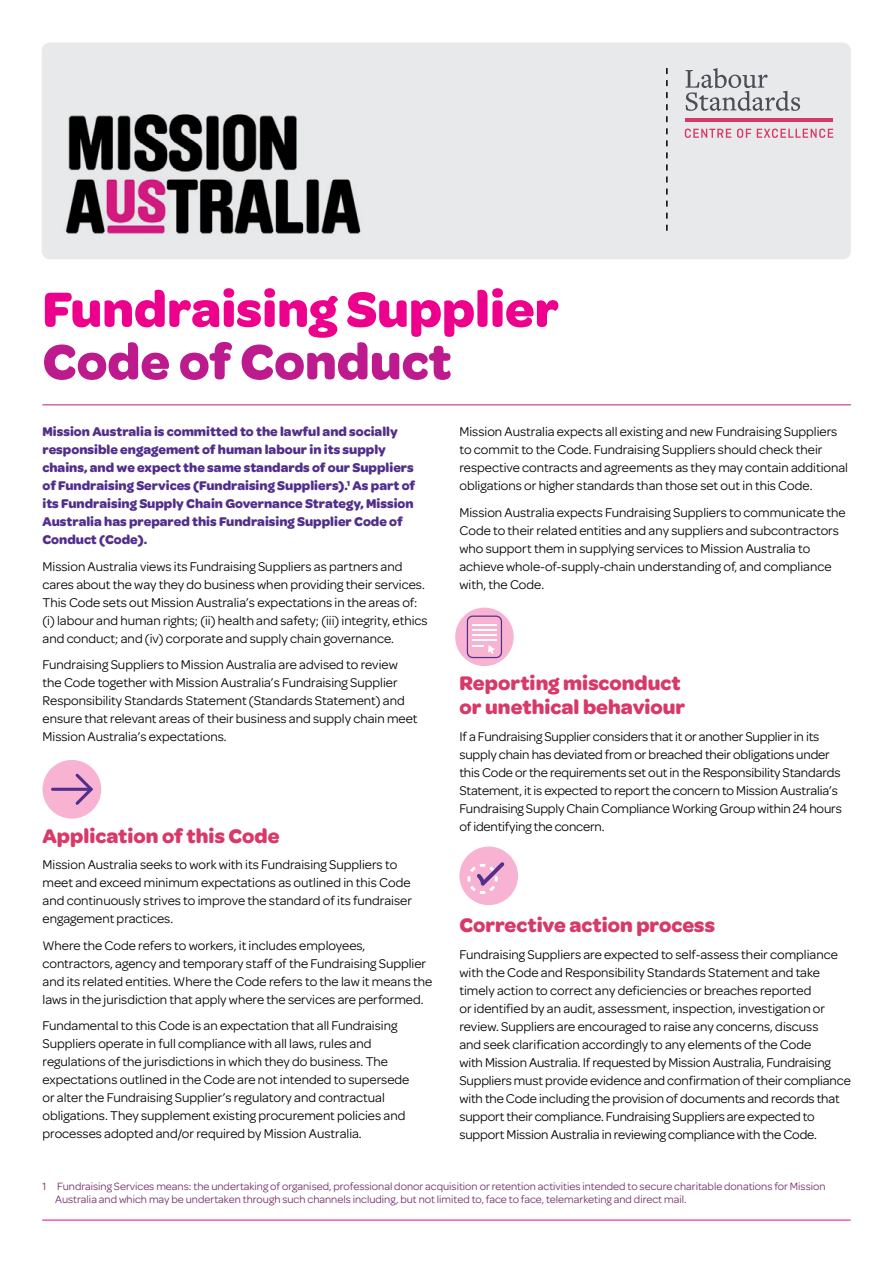
<style>
.page{position:relative;width:893px;height:1263px;background:#fff}
.page>*{position:absolute;margin:0;border:0;box-sizing:border-box;transform-origin:0 0}
.t1{font:700 52.5px "Omnes";color:#ec008c}
.t2{font:700 52.5px "Omnes";color:#bd1a8d}
.t3{font:700 21px/24px "Omnes";color:#d83968}
.t4{font:13.5px/18px "Omnes";color:#000}
.t5{font:700 13.5px/18px "Omnes";color:#522f8c}
.t6{font:11.25px/13.5px "Omnes";color:#722d69}
</style>
<div class="page">
<div style="left:42px;top:43px;width:809px;height:216px;background:#e8e9ea;border-radius:9px"></div>
<hr style="left:43px;top:1220px;width:807px;height:1px;background:#ec008c">
<div style="left:43px;top:760px;width:58px;height:59px;background:#f7b3d1;border-radius:50%"></div>
<svg style="left:75px;top:773px;width:17px;height:32px"></svg>
<hr style="left:51px;top:788px;width:42px;height:3px;background:#522f8c;border-radius:2px">
<div style="left:455px;top:608px;width:59px;height:58px;background:#f7b3d1;border-radius:50%"></div>
<div style="left:467px;top:615px;width:35px;height:43px;border:1px solid #522f8c;border-radius:5px"></div>
<svg style="left:472px;top:624px;width:24px;height:11px"></svg>
<hr style="left:472px;top:639px;width:24px;height:2px;background:#fff">
<svg style="left:472px;top:645px;width:23px;height:9px"></svg>
<div style="left:459px;top:846px;width:59px;height:59px;background:#f7b3d1;border-radius:50%"></div>
<svg style="left:467px;top:862px;width:37px;height:32px"></svg>
<hr style="left:43px;top:404px;width:808px;height:1px;background:#bd1a8d">
<img style="left:65px;top:114px;width:296px;height:120px">
<svg style="left:666px;top:68px;width:2px;height:163px"></svg>
<svg style="left:685px;top:68px;width:115px;height:43px"></svg>
<svg style="left:685px;top:129px;width:46px;height:9px"></svg>
<svg style="left:737px;top:129px;width:14px;height:9px"></svg>
<svg style="left:757px;top:129px;width:76px;height:9px"></svg>
<hr style="left:686px;top:118px;width:147px;height:4px;background:#d73a69">
<h1 class="t1" style="left:43px;top:279px;width:518px">Fundraising Supplier</h1>
<h1 class="t2" style="left:43px;top:331px;width:411px">Code of Conduct</h1>
<p class="t5" style="left:43px;top:422px;width:374px">Mission Australia is committed to the lawful and socially responsible engagement of human labour in its supply chains, and we expect the same standards of our Suppliers of Fundraising Services (Fundraising Suppliers).<sup>1</sup> As part of its Fundraising Supply Chain Governance Strategy, Mission Australia has prepared this Fundraising Supplier Code of Conduct (Code).</p>
<p class="t4" style="left:43px;top:557px;width:387px">Mission Australia views its Fundraising Suppliers as partners and cares about the way they do business when providing their services.<br>This Code sets out Mission Australia’s expectations in the areas of: (i) labour and human rights; (ii) health and safety; (iii) integrity, ethics and conduct; and (iv) corporate and supply chain governance.</p>
<p class="t4" style="left:43px;top:656px;width:377px">Fundraising Suppliers to Mission Australia are advised to review the Code together with Mission Australia’s Fundraising Supplier Responsibility Standards Statement (Standards Statement) and ensure that relevant areas of their business and supply chain meet Mission Australia’s expectations.</p>
<h2 class="t3" style="left:43px;top:823px;width:239px">Application of this Code</h2>
<p class="t4" style="left:43px;top:856px;width:371px">Mission Australia seeks to work with its Fundraising Suppliers to meet and exceed minimum expectations as outlined in this Code and continuously strives to improve the standard of its fundraiser engagement practices.</p>
<p class="t4" style="left:43px;top:936px;width:391px">Where the Code refers to workers, it includes employees, contractors, agency and temporary staff of the Fundraising Supplier and its related entities. Where the Code refers to the law it means the laws in the jurisdiction that apply where the services are performed.</p>
<p class="t4" style="left:43px;top:1017px;width:368px">Fundamental to this Code is an expectation that all Fundraising Suppliers operate in full compliance with all laws, rules and regulations of the jurisdictions in which they do business. The expectations outlined in the Code are not intended to supersede or alter the Fundraising Supplier’s regulatory and contractual obligations. They supplement existing procurement policies and processes adopted and/or required by Mission Australia.</p>
<p class="t4" style="left:459px;top:423px;width:390px">Mission Australia expects all existing and new Fundraising Suppliers to commit to the Code. Fundraising Suppliers should check their respective contracts and agreements as they may contain additional obligations or higher standards than those set out in this Code.</p>
<p class="t4" style="left:459px;top:503px;width:388px">Mission Australia expects Fundraising Suppliers to communicate the Code to their related entities and any suppliers and subcontractors who support them in supplying services to Mission Australia to achieve whole-of-supply-chain understanding of, and compliance with, the Code.</p>
<h2 class="t3" style="left:459px;top:671px;width:227px">Reporting misconduct or unethical behaviour</h2>
<p class="t4" style="left:459px;top:727px;width:384px">If a Fundraising Supplier considers that it or another Supplier in its supply chain has deviated from or breached their obligations under this Code or the requirements set out in the Responsibility Standards Statement, it is expected to report the concern to Mission Australia’s Fundraising Supply Chain Compliance Working Group within 24 hours of identifying the concern.</p>
<h2 class="t3" style="left:459px;top:913px;width:257px">Corrective action process</h2>
<p class="t4" style="left:459px;top:945px;width:393px">Fundraising Suppliers are expected to self-assess their compliance with the Code and Responsibility Standards Statement and take timely action to correct any deficiencies or breaches reported<br>or identified by an audit, assessment, inspection, investigation or review. Suppliers are encouraged to raise any concerns, discuss<br>and seek clarification accordingly to any elements of the Code<br>with Mission Australia. If requested by Mission Australia, Fundraising Suppliers must provide evidence and confirmation of their compliance with the Code including the provision of documents and records that support their compliance. Fundraising Suppliers are expected to support Mission Australia in reviewing compliance with the Code.</p>
<p class="t6" style="left:55px;top:1179px;width:772px;text-indent:-13px">1 Fundraising Services means: the undertaking of organised, professional donor acquisition or retention activities intended to secure charitable donations for Mission<br>Australia and which may be undertaken through such channels including, but not limited to, face to face, telemarketing and direct mail.</p>
</div>
